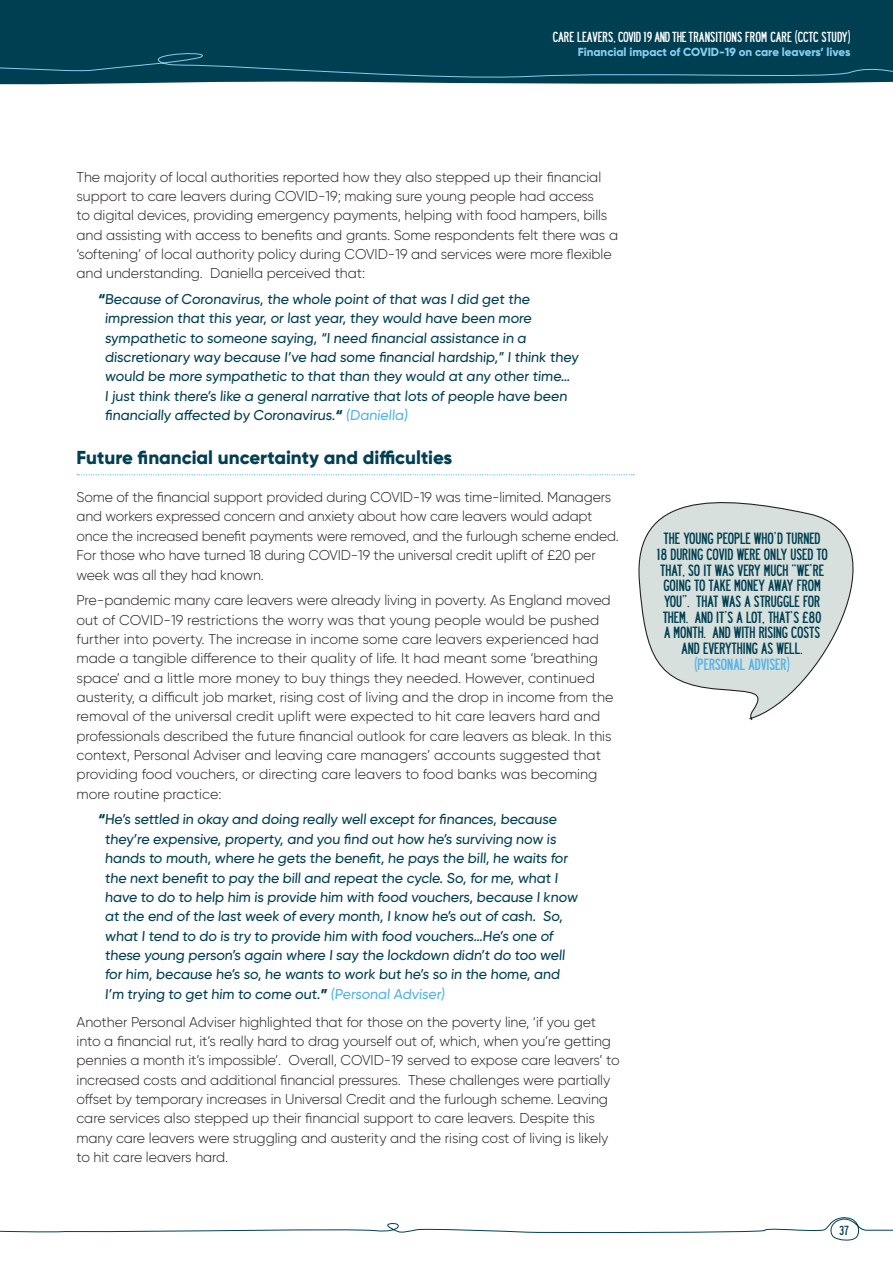
<style>
.page{position:relative;width:893px;height:1263px;background:#fff}
.page>*{position:absolute;margin:0;border:0;box-sizing:border-box;transform-origin:0 0}
.t1{font:800 18.75px "Gilroy";color:#003f52}
.t2{font:300 14.25px/19.4px "Gilroy";letter-spacing:-.005em;color:#231f20}
.t3{font:500 14.25px/19.4px "Gilroy";color:#003f52}
.t4{font:14.25px/15.6px "Roadway";letter-spacing:-.005em;color:#003f52;text-align:center}
.t5{font:14.25px "Roadway";color:#54b4e5}
.t6{font:12.75px "Roadway";letter-spacing:.005em;color:#fff}
.t7{font:800 11.7px "Gilroy";letter-spacing:-.005em;color:#88ccf0}
.t8{font:11.55px "Roadway";color:#003f52}
.s1{font-weight:800}
.s2{color:#54b4e5}
</style>
<div class="page">
<svg style="left:0;top:1217px;width:893px;height:24px"></svg>
<div style="left:0;top:0;width:893px;height:85px;background:#003f52"></div>
<svg style="left:77px;top:474px;width:557px;height:1px"></svg>
<svg style="left:638px;top:502px;width:216px;height:219px;fill:#d7e0dc"></svg>
<p class="t6" style="left:553px;top:29px;width:299px">CARE LEAVERS, COVID 19 AND THE TRANSITIONS FROM CARE (CCTC STUDY)</p>
<p class="t7" style="left:578px;top:44px;width:274px">Financial impact of COVID-19 on care leavers’ lives</p>
<p class="t2" style="left:77px;top:167px;width:543px">The majority of local authorities reported how they also stepped up their financial support to care leavers during COVID-19; making sure young people had access<br>to digital devices, providing emergency payments, helping with food hampers, bills and assisting with access to benefits and grants. Some respondents felt there was a ‘softening’ of local authority policy during COVID-19 and services were more flexible and understanding. Daniella perceived that:</p>
<p class="t3" style="left:105px;top:289px;width:477px;text-indent:-7px"><span class="s1">“</span>Because of Coronavirus, the whole point of that was I did get the impression that this year, or last year, they would have been more sympathetic to someone saying, “I need financial assistance in a discretionary way because I’ve had some financial hardship,” I think they would be more sympathetic to that than they would at any other time… I just think there’s like a general narrative that lots of people have been financially affected by Coronavirus.<span class="s1">“</span> <span class="s2">(Daniella)</span></p>
<h1 class="t1" style="left:77px;top:445px;width:377px">Future financial uncertainty and difficulties</h1>
<p class="t2" style="left:77px;top:487px;width:544px">Some of the financial support provided during COVID-19 was time-limited. Managers and workers expressed concern and anxiety about how care leavers would adapt once the increased benefit payments were removed, and the furlough scheme ended.<br>For those who have turned 18 during COVID-19 the universal credit uplift of £20 per week was all they had known.</p>
<p class="t2" style="left:77px;top:590px;width:539px">Pre-pandemic many care leavers were already living in poverty. As England moved out of COVID-19 restrictions the worry was that young people would be pushed further into poverty. The increase in income some care leavers experienced had made a tangible difference to their quality of life. It had meant some ‘breathing space’ and a little more money to buy things they needed. However, continued austerity, a difficult job market, rising cost of living and the drop in income from the removal of the universal credit uplift were expected to hit care leavers hard and professionals described the future financial outlook for care leavers as bleak. In this context, Personal Adviser and leaving care managers’ accounts suggested that providing food vouchers, or directing care leavers to food banks was becoming more routine practice:</p>
<p class="t3" style="left:105px;top:810px;width:476px;text-indent:-7px"><span class="s1">“</span>He’s settled in okay and doing really well except for finances, because they’re expensive, property, and you find out how he’s surviving now is hands to mouth, where he gets the benefit, he pays the bill, he waits for the next benefit to pay the bill and repeat the cycle. So, for me, what I have to do to help him is provide him with food vouchers, because I know at the end of the last week of every month, I know he’s out of cash. So, what I tend to do is try to provide him with food vouchers…He’s one of these young person’s again where I say the lockdown didn’t do too well for him, because he’s so, he wants to work but he’s so in the home, and I’m trying to get him to come out.<span class="s1">”</span> <span class="s2">(Personal Adviser)</span></p>
<p class="t2" style="left:77px;top:1012px;width:545px">Another Personal Adviser highlighted that for those on the poverty line, ‘if you get into a financial rut, it’s really hard to drag yourself out of, which, when you’re getting pennies a month it’s impossible’. Overall, COVID-19 served to expose care leavers’ to increased costs and additional financial pressures. These challenges were partially offset by temporary increases in Universal Credit and the furlough scheme. Leaving care services also stepped up their financial support to care leavers. Despite this many care leavers were struggling and austerity and the rising cost of living is likely to hit care leavers hard.</p>
<p class="t4" style="left:656px;top:530px;width:173px">THE YOUNG PEOPLE WHO’D TURNED<br>18 DURING COVID WERE ONLY USED TO<br>THAT, SO IT WAS VERY MUCH “WE’RE<br>GOING TO TAKE MONEY AWAY FROM<br>YOU”. THAT WAS A STRUGGLE FOR<br>THEM. AND IT’S A LOT, THAT’S £80<br>A MONTH. AND WITH RISING COSTS<br>AND EVERYTHING AS WELL.</p>
<p class="t5" style="left:695px;top:655px;width:96px">(PERSONAL ADVISER)</p>
<p class="t8" style="left:839px;top:1222px;width:11px">37</p>
</div>
